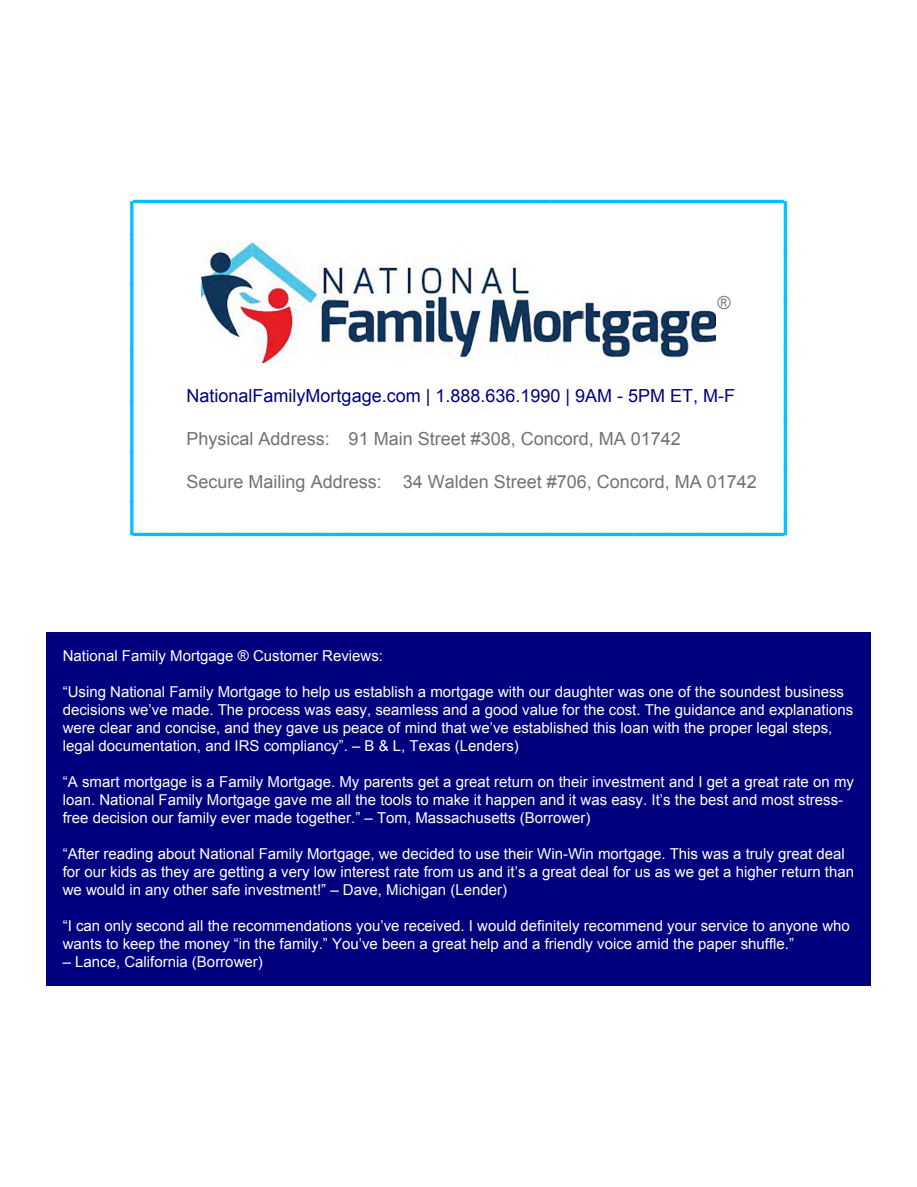
<style>
.page{position:relative;width:917px;height:1187px;background:#fff}
.page>*{position:absolute;margin:0;border:0;box-sizing:border-box;transform-origin:0 0}
.t1{font:700 30px "Arial";color:#00bfff}
.t2{font:18px "Arial";color:#727272}
.t3{font:18px "Arial";color:#000080}
.t4{font:18px "Arial";color:#808080}
.t5{font:15px/18px "Arial";color:#fff}
</style>
<div class="page">
<img style="left:202px;top:240px;width:513px;height:122px">
<div style="left:46px;top:633px;width:824px;height:352px;background:#00007e"></div>
<h1 class="t1" style="left:134px;top:165px;width:652px">_______________________________________</h1>
<h1 class="t1" style="left:96px;top:535px;width:335px;rotate:-90deg">____________________</h1>
<h1 class="t1" style="left:749px;top:535px;width:335px;rotate:-90deg">____________________</h1>
<p class="t4" style="left:717px;top:291px;width:15px">®</p>
<p class="t3" style="left:187px;top:383px;width:550px">NationalFamilyMortgage.com | 1.888.636.1990 | 9AM - 5PM ET, M-F</p>
<p class="t2" style="left:187px;top:426px;width:496px">Physical Address: 91 Main Street #308, Concord, MA 01742</p>
<p class="t2" style="left:187px;top:469px;width:572px">Secure Mailing Address: 34 Walden Street #706, Concord, MA 01742</p>
<h1 class="t1" style="left:133px;top:498px;width:652px">_______________________________________</h1>
<p class="t5" style="left:63px;top:646px;width:322px">National Family Mortgage ® Customer Reviews:</p>
<p class="t5" style="left:63px;top:682px;width:792px">“Using National Family Mortgage to help us establish a mortgage with our daughter was one of the soundest business decisions we’ve made. The process was easy, seamless and a good value for the cost. The guidance and explanations were clear and concise, and they gave us peace of mind that we’ve established this loan with the proper legal steps, legal documentation, and IRS compliancy”. – B &amp; L, Texas (Lenders)</p>
<p class="t5" style="left:63px;top:772px;width:793px">“A smart mortgage is a Family Mortgage. My parents get a great return on their investment and I get a great rate on my loan. National Family Mortgage gave me all the tools to make it happen and it was easy. It’s the best and most stress&shy;free decision our family ever made together.” – Tom, Massachusetts (Borrower)</p>
<p class="t5" style="left:63px;top:844px;width:793px">“After reading about National Family Mortgage, we decided to use their Win-Win mortgage. This was a truly great deal for our kids as they are getting a very low interest rate from us and it’s a great deal for us as we get a higher return than we would in any other safe investment!” – Dave, Michigan (Lender)</p>
<p class="t5" style="left:63px;top:916px;width:788px">“I can only second all the recommendations you’ve received. I would definitely recommend your service to anyone who wants to keep the money “in the family.” You’ve been a great help and a friendly voice amid the paper shuffle.”</p>
<p class="t5" style="left:63px;top:952px;width:202px">– Lance, California (Borrower)</p>
</div>
